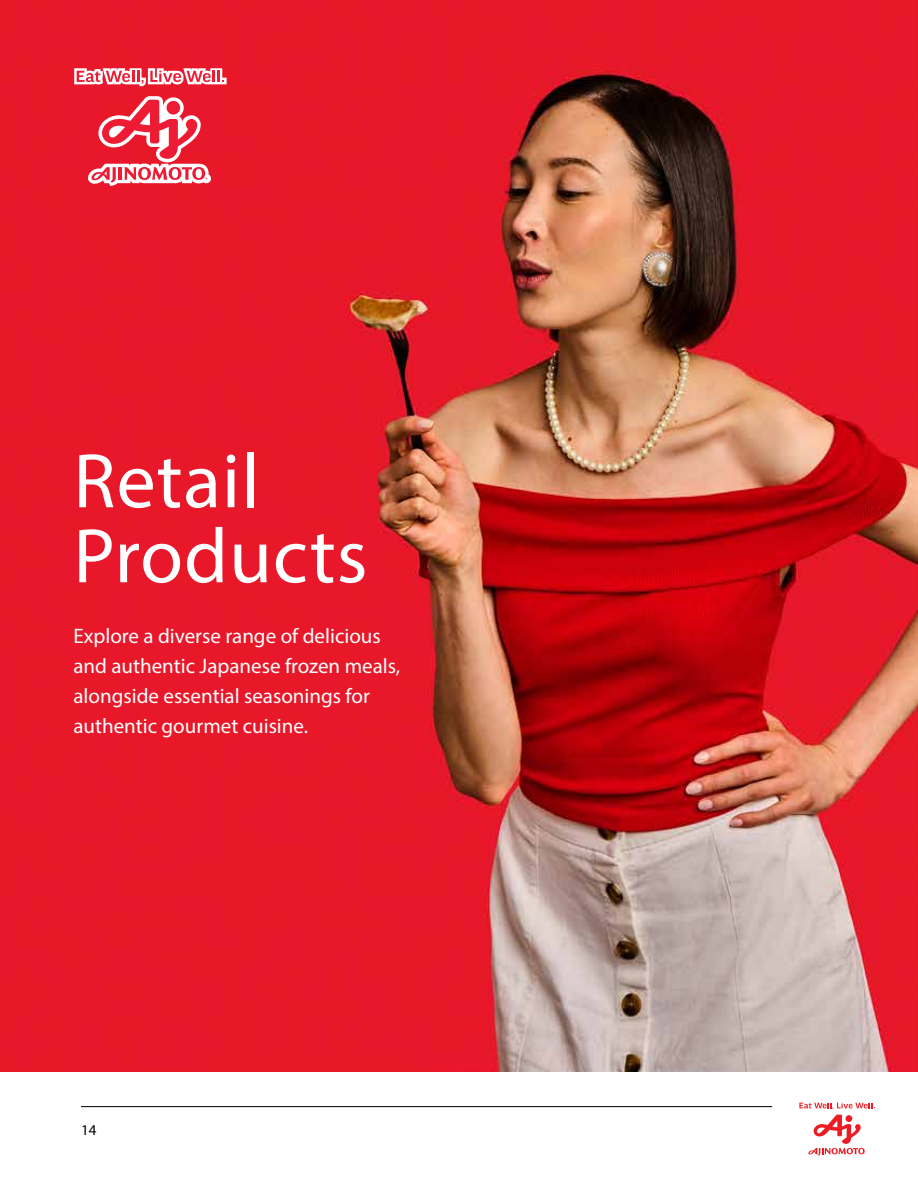
<style>
.page{position:relative;width:918px;height:1188px;background:#fff}
.page>*{position:absolute;margin:0;border:0;box-sizing:border-box;transform-origin:0 0}
.t1{font:78px/75px "Myriad Variable Concept";letter-spacing:.01em;color:#fff}
.t2{font:21px/30px "Myriad Pro";color:#fff}
.t3{font:15px "Myriad Pro";color:#000}
</style>
<div class="page">
<svg style="left:799px;top:1102px;width:76px;height:54px"></svg>
<hr style="left:81px;top:1106px;width:691px;height:1px;background:#000">
<img style="left:0;top:0;width:918px;height:1071px">
<svg style="left:74px;top:68px;width:153px;height:18px"></svg>
<svg style="left:87px;top:96px;width:124px;height:90px"></svg>
<h1 class="t1" style="left:73px;top:444px;width:296px">Retail<br>Products</h1>
<p class="t2" style="left:73px;top:621px;width:328px">Explore a diverse range of delicious and authentic Japanese frozen meals, alongside essential seasonings for authentic gourmet cuisine.</p>
<p class="t3" style="left:81px;top:1121px;width:17px">14</p>
</div>
